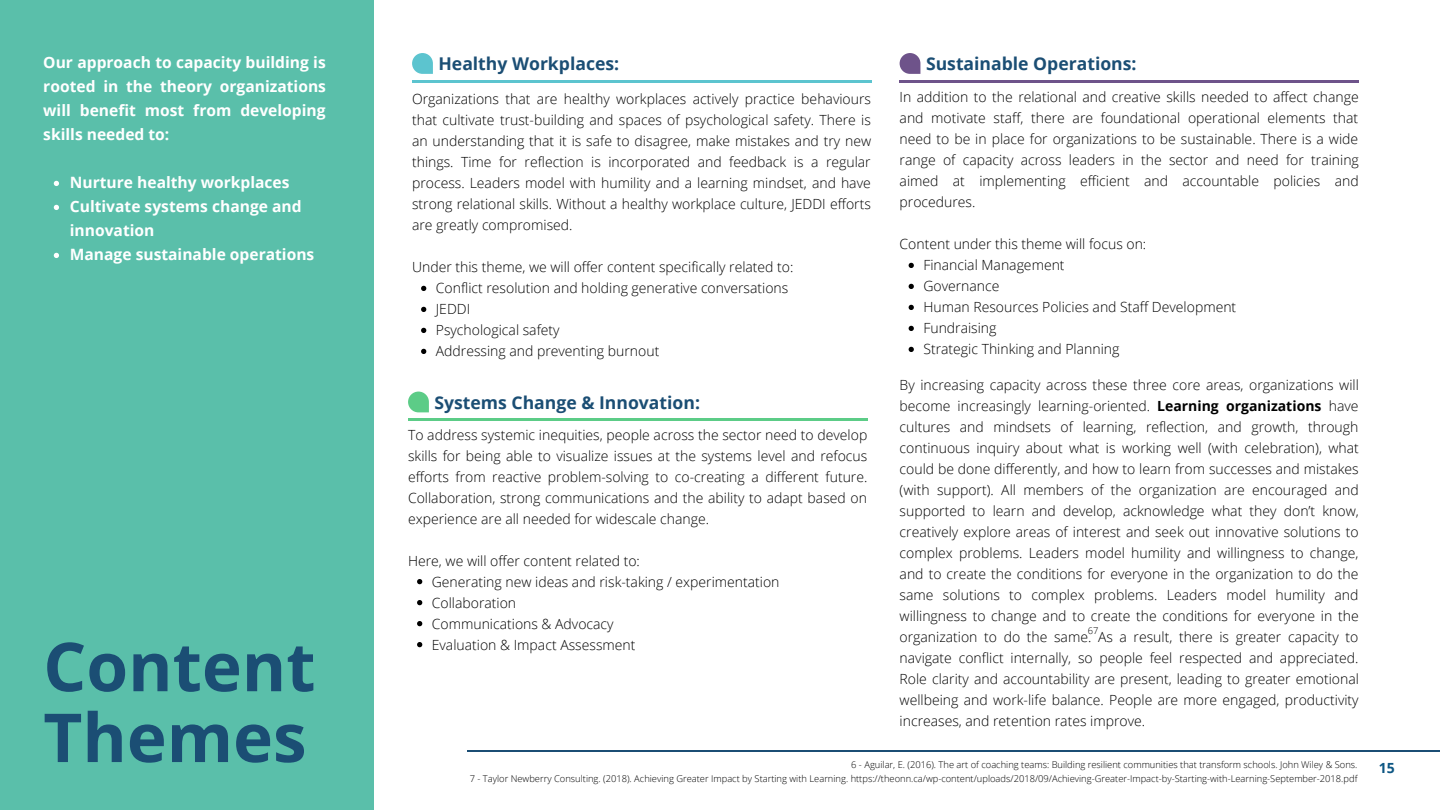
<style>
.page{position:relative;width:1440px;height:810px;background:#fff}
.page>*{position:absolute;margin:0;border:0;box-sizing:border-box;transform-origin:0 0}
.t1{font:700 67.6px/70.8px "Open Sans";color:#1b4e74}
.t2{font:700 17.6px "Open Sans";color:#1b4e74}
.t3{font:700 15.6px/24px "Open Sans";color:#fff}
.t4{font:300 14px/21px "Open Sans";color:#000;text-align:justify}
.t5{font:700 14px "Open Sans";color:#0d5683}
.t6{font:300 9.4px/14.2px "Open Sans";color:#000;text-align:right}
.s1{font-weight:700}
</style>
<div class="page">
<hr style="left:412px;top:80px;width:460px;height:3px;background:#5cc4cf">
<svg style="left:412px;top:53px;width:21px;height:21px"></svg>
<div style="left:0;top:0;width:374px;height:810px;background:#5abfaa"></div>
<svg style="left:54px;top:181px;width:5px;height:5px"></svg>
<svg style="left:54px;top:205px;width:5px;height:5px"></svg>
<svg style="left:54px;top:253px;width:5px;height:5px"></svg>
<svg style="left:421px;top:286px;width:5px;height:5px"></svg>
<svg style="left:421px;top:307px;width:5px;height:5px"></svg>
<svg style="left:421px;top:328px;width:5px;height:5px"></svg>
<svg style="left:421px;top:349px;width:5px;height:5px"></svg>
<hr style="left:408px;top:418px;width:460px;height:3px;background:#5ccc87">
<svg style="left:408px;top:392px;width:21px;height:20px"></svg>
<svg style="left:417px;top:579px;width:5px;height:5px"></svg>
<svg style="left:417px;top:600px;width:5px;height:5px"></svg>
<svg style="left:417px;top:621px;width:5px;height:5px"></svg>
<svg style="left:417px;top:642px;width:5px;height:5px"></svg>
<hr style="left:900px;top:80px;width:459px;height:3px;background:#6e538a">
<svg style="left:900px;top:53px;width:20px;height:21px"></svg>
<svg style="left:909px;top:263px;width:5px;height:5px"></svg>
<svg style="left:909px;top:284px;width:5px;height:5px"></svg>
<svg style="left:909px;top:305px;width:5px;height:5px"></svg>
<svg style="left:909px;top:326px;width:5px;height:5px"></svg>
<svg style="left:909px;top:347px;width:5px;height:5px"></svg>
<hr style="left:467px;top:751px;width:973px;height:1px;background:#1b4e74">
<p class="t3" style="left:43px;top:50px;width:284px;text-align:justify">Our approach to capacity building is rooted in the theory organizations will benefit most from developing skills needed to:</p>
<p class="t3" style="left:70px;top:170px;width:246px">Nurture healthy workplaces<br>Cultivate systems change and innovation<br>Manage sustainable operations</p>
<h1 class="t1" style="left:43px;top:630px;width:274px">Content<br>Themes</h1>
<p class="t2" style="left:438px;top:51px;width:182px">Healthy Workplaces:</p>
<p class="t4" style="left:412px;top:88px;width:461px">Organizations that are healthy workplaces actively practice behaviours that cultivate trust-building and spaces of psychological safety. There is an understanding that it is safe to disagree, make mistakes and try new things. Time for reflection is incorporated and feedback is a regular process. Leaders model with humility and a learning mindset, and have strong relational skills. Without a healthy workplace culture, JEDDI efforts are greatly compromised.</p>
<p class="t4" style="left:412px;top:256px;width:383px">Under this theme, we will offer content specifically related to:</p>
<p class="t4" style="left:436px;top:277px;width:354px;text-align:left">Conflict resolution and holding generative conversations<br>JEDDI<br>Psychological safety<br>Addressing and preventing burnout</p>
<p class="t2" style="left:434px;top:390px;width:267px">Systems Change &amp; Innovation:</p>
<p class="t4" style="left:408px;top:424px;width:461px">To address systemic inequities, people across the sector need to develop skills for being able to visualize issues at the systems level and refocus efforts from reactive problem-solving to co-creating a different future.<br>Collaboration, strong communications and the ability to adapt based on experience are all needed for widescale change.</p>
<p class="t4" style="left:408px;top:550px;width:233px">Here, we will offer content related to:</p>
<p class="t4" style="left:432px;top:571px;width:349px;text-align:left">Generating new ideas and risk-taking / experimentation<br>Collaboration<br>Communications &amp; Advocacy<br>Evaluation &amp; Impact Assessment</p>
<p class="t2" style="left:926px;top:51px;width:212px">Sustainable Operations:</p>
<p class="t4" style="left:900px;top:86px;width:461px">In addition to the relational and creative skills needed to affect change and motivate staff, there are foundational operational elements that need to be in place for organizations to be sustainable. There is a wide range of capacity across leaders in the sector and need for training aimed at implementing efficient and accountable policies and procedures.</p>
<p class="t4" style="left:900px;top:233px;width:248px">Content under this theme will focus on:</p>
<p class="t4" style="left:923px;top:254px;width:314px;text-align:left">Financial Management<br>Governance<br>Human Resources Policies and Staff Development<br>Fundraising<br>Strategic Thinking and Planning</p>
<p class="t4" style="left:900px;top:374px;width:461px">By increasing capacity across these three core areas, organizations will become increasingly learning-oriented. <span class="s1">Learning organizations</span> have cultures and mindsets of learning, reflection, and growth, through continuous inquiry about what is working well (with celebration), what could be done differently, and how to learn from successes and mistakes (with support). All members of the organization are encouraged and supported to learn and develop, acknowledge what they don’t know, creatively explore areas of interest and seek out innovative solutions to complex problems. Leaders model humility and willingness to change, and to create the conditions for everyone in the organization to do the same solutions to complex problems. Leaders model humility and willingness to change and to create the conditions for everyone in the organization to do the same. As a result, there is greater capacity to navigate conflict internally, so people feel respected and appreciated.<br>Role clarity and accountability are present, leading to greater emotional wellbeing and work-life balance. People are more engaged, productivity increases, and retention rates improve.</p>
<p class="t6" style="left:1088px;top:623px;width:12px">67</p>
<p class="t6" style="left:470px;top:757px;width:889px">6 - Aguilar, E. (2016). The art of coaching teams: Building resilient communities that transform schools. John Wiley &amp; Sons.<br>7 - Taylor Newberry Consulting. (2018). Achieving Greater Impact by Starting with Learning. https://theonn.ca/wp-content/uploads/2018/09/Achieving-Greater-Impact-by-Starting-with-Learning-September-2018.pdf</p>
<p class="t5" style="left:1379px;top:758px;width:17px">15</p>
</div>
